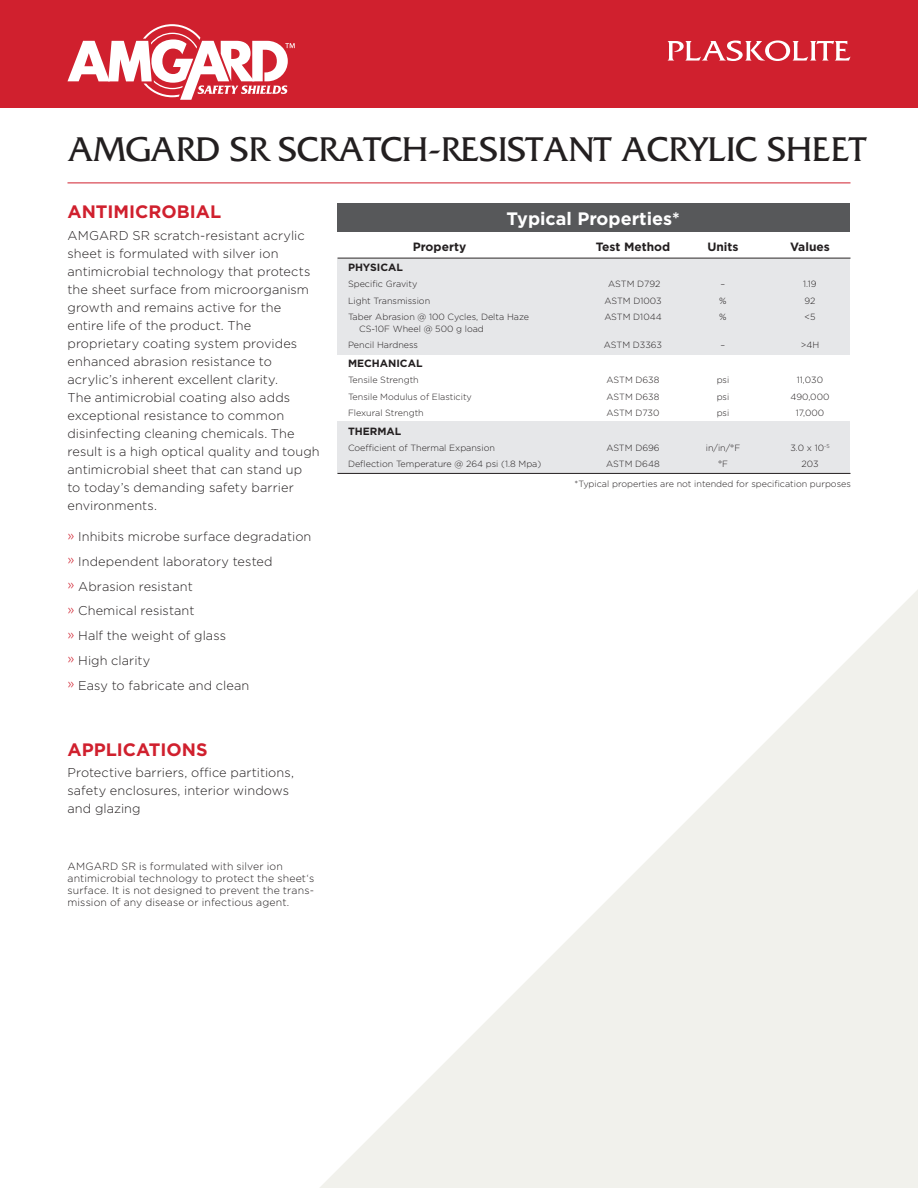
<style>
.page{position:relative;width:918px;height:1188px;background:#fff}
.page>*{position:absolute;margin:0;border:0;box-sizing:border-box;transform-origin:0 0}
.t1{font:36px "Friz Quadrata Std";color:#231f20}
.t2{font:700 18px "Gotham";color:#d0202e}
.t3{font:700 18px "Gotham";color:#fff}
.t4{font:300 12.75px/18px "Gotham";letter-spacing:.005em;color:#231f20}
.t5{font:700 12px "Gotham";color:#231f20}
.t6{font:300 10.5px/12px "Gotham";letter-spacing:.015em;color:#231f20}
.t7{font:700 10.5px "Gotham";color:#231f20}
.t8{font:300 9px/16.4px "Gotham";color:#231f20}
.s1{font-family:"Friz Quadrata"}
.s2{font-size:13.5px;color:#d0202e}
</style>
<div class="page">
<svg style="left:320px;top:590px;width:598px;height:598px;fill:#f1f1ec"></svg>
<div style="left:0;top:0;width:918px;height:108px;background:#d0202e"></div>
<svg style="left:667px;top:40px;width:183px;height:21px"></svg>
<hr style="left:68px;top:183px;width:782px;height:1px;background:#d0202e">
<svg style="left:68px;top:24px;width:227px;height:76px"></svg>
<div style="left:338px;top:259px;width:512px;height:95px;background:#e6e7e9"></div>
<div style="left:338px;top:421px;width:512px;height:53px;background:#e6e7e9"></div>
<div style="left:338px;top:204px;width:512px;height:28px;background:#57585a"></div>
<hr style="left:338px;top:258px;width:512px;height:1px;background:#231f20">
<hr style="left:338px;top:473px;width:512px;height:1px;background:#231f20">
<h1 class="t1" style="left:68px;top:130px;width:800px"><span class="s1">AMGARD SR</span> SCRATCH-RESISTANT ACRYLIC SHEET</h1>
<h2 class="t2" style="left:68px;top:200px;width:155px">ANTIMICROBIAL</h2>
<p class="t4" style="left:68px;top:226px;width:254px">AMGARD SR scratch-resistant acrylic sheet is formulated with silver ion antimicrobial technology that protects the sheet surface from microorganism growth and remains active for the entire life of the product. The proprietary coating system provides enhanced abrasion resistance to acrylic’s inherent excellent clarity.<br>The antimicrobial coating also adds exceptional resistance to common disinfecting cleaning chemicals. The result is a high optical quality and tough antimicrobial sheet that can stand up<br>to today’s demanding safety barrier environments.</p>
<p class="t4" style="left:68px;top:524px;width:245px;line-height:24.8px"><span class="s2">»</span> Inhibits microbe surface degradation <span class="s2">»</span> Independent laboratory tested<br><span class="s2">»</span> Abrasion resistant<br><span class="s2">»</span> Chemical resistant<br><span class="s2">»</span> Half the weight of glass<br><span class="s2">»</span> High clarity<br><span class="s2">»</span> Easy to fabricate and clean</p>
<h2 class="t2" style="left:68px;top:737px;width:142px">APPLICATIONS</h2>
<p class="t4" style="left:68px;top:763px;width:228px">Protective barriers, office partitions, safety enclosures, interior windows and glazing</p>
<p class="t6" style="left:68px;top:860px;width:248px">AMGARD SR is formulated with silver ion antimicrobial technology to protect the sheet‘s surface. It is not designed to prevent the trans&shy;mission of any disease or infectious agent.</p>
<h2 class="t3" style="left:506px;top:206px;width:175px">Typical Properties*</h2>
<p class="t5" style="left:413px;top:238px;width:55px">Property</p>
<p class="t5" style="left:596px;top:238px;width:76px">Test Method</p>
<p class="t5" style="left:707px;top:238px;width:33px">Units</p>
<p class="t5" style="left:790px;top:238px;width:41px">Values</p>
<p class="t7" style="left:348px;top:260px;width:56px">PHYSICAL</p>
<p class="t8" style="left:348px;top:276px;width:71px">Specific Gravity</p>
<p class="t8" style="left:608px;top:276px;width:54px">ASTM D792</p>
<p class="t8" style="left:721px;top:276px;width:6px">–</p>
<p class="t8" style="left:803px;top:276px;width:15px">1.19</p>
<p class="t8" style="left:348px;top:292px;width:84px">Light Transmission</p>
<p class="t8" style="left:604px;top:292px;width:59px">ASTM D1003</p>
<p class="t8" style="left:719px;top:292px;width:9px">%</p>
<p class="t8" style="left:805px;top:292px;width:12px">92</p>
<p class="t8" style="left:348px;top:308px;width:183px">Taber Abrasion @ 100 Cycles, Delta Haze</p>
<p class="t8" style="left:604px;top:308px;width:59px">ASTM D1044</p>
<p class="t8" style="left:719px;top:308px;width:9px">%</p>
<p class="t8" style="left:804px;top:308px;width:13px">&lt;5</p>
<p class="t8" style="left:348px;top:320px;width:137px;text-indent:11px">CS-10F Wheel @ 500 g load<br>Pencil Hardness</p>
<p class="t8" style="left:604px;top:337px;width:60px">ASTM D3363</p>
<p class="t8" style="left:721px;top:337px;width:6px">–</p>
<p class="t8" style="left:801px;top:337px;width:20px">&gt;4H</p>
<p class="t7" style="left:348px;top:356px;width:76px">MECHANICAL</p>
<p class="t8" style="left:348px;top:372px;width:72px">Tensile Strength</p>
<p class="t8" style="left:607px;top:372px;width:54px">ASTM D638</p>
<p class="t8" style="left:717px;top:372px;width:14px">psi</p>
<p class="t8" style="left:797px;top:372px;width:28px">11,030</p>
<p class="t8" style="left:348px;top:388px;width:125px">Tensile Modulus of Elasticity</p>
<p class="t8" style="left:607px;top:388px;width:54px">ASTM D638</p>
<p class="t8" style="left:717px;top:388px;width:14px">psi</p>
<p class="t8" style="left:791px;top:388px;width:40px">490,000</p>
<p class="t8" style="left:348px;top:404px;width:77px">Flexural Strength</p>
<p class="t8" style="left:607px;top:404px;width:54px">ASTM D730</p>
<p class="t8" style="left:717px;top:404px;width:14px">psi</p>
<p class="t8" style="left:796px;top:404px;width:30px">17,000</p>
<p class="t7" style="left:348px;top:424px;width:55px">THERMAL</p>
<p class="t8" style="left:348px;top:439px;width:148px">Coefficient of Thermal Expansion</p>
<p class="t8" style="left:606px;top:439px;width:55px">ASTM D696</p>
<p class="t8" style="left:706px;top:439px;width:36px">in/in/°F</p>
<p class="t8" style="left:790px;top:439px;width:41px">3.0 x 10<sup>-5</sup></p>
<p class="t8" style="left:348px;top:456px;width:195px">Deflection Temperature @ 264 psi (1.8 Mpa)</p>
<p class="t8" style="left:606px;top:456px;width:55px">ASTM D648</p>
<p class="t8" style="left:718px;top:456px;width:11px">°F</p>
<p class="t8" style="left:801px;top:456px;width:19px">203</p>
<p class="t8" style="left:575px;top:475px;width:278px">*Typical properties are not intended for specification purposes</p>
</div>
